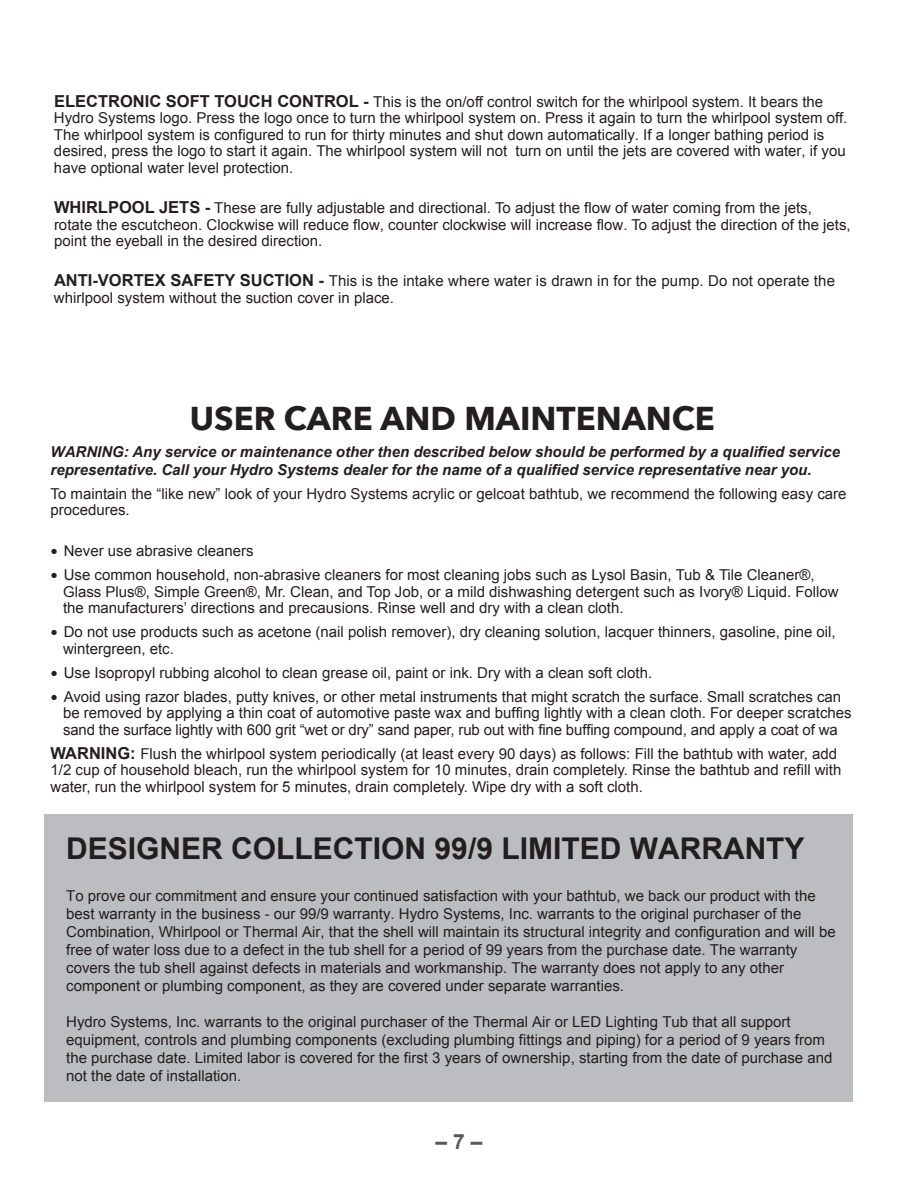
<style>
.page{position:relative;width:918px;height:1188px;background:#fff}
.page>*{position:absolute;margin:0;border:0;box-sizing:border-box;transform-origin:0 0}
.t1{font:700 33px "Avenir Next";color:#231f20}
.t2{font:700 30px "Arial";color:#221e1f}
.t3{font:700 21px "Arial";color:#57585a}
.t4{font:15px/16.5px "Arial";color:#231f20}
.t5{font:15px/18px "Arial";color:#221e1f}
.t6{font:italic 700 15px/18px "Arial";color:#231f20}
.s1{font-weight:700;font-size:16.5px}
.s2{font-size:21px}
</style>
<div class="page">
<div style="left:45px;top:814px;width:808px;height:288px;background:#bcbdc0"></div>
<p class="t4" style="left:54px;top:93px;width:795px"><span class="s1">ELECTRONIC SOFT TOUCH CONTROL -</span> This is the on/off control switch for the whirlpool system. It bears the Hydro Systems logo. Press the logo once to turn the whirlpool system on. Press it again to turn the whirlpool system off.<br>The whirlpool system is configured to run for thirty minutes and shut down automatically. If a longer bathing period is desired, press the logo to start it again. The whirlpool system will not turn on until the jets are covered with water, if you have optional water level protection.</p>
<p class="t4" style="left:54px;top:200px;width:798px"><span class="s1">WHIRLPOOL JETS -</span> These are fully adjustable and directional. To adjust the flow of water coming from the jets, rotate the escutcheon. Clockwise will reduce flow, counter clockwise will increase flow. To adjust the direction of the jets, point the eyeball in the desired direction.</p>
<p class="t4" style="left:54px;top:273px;width:783px"><span class="s1">ANTI-VORTEX SAFETY SUCTION -</span> This is the intake where water is drawn in for the pump. Do not operate the whirlpool system without the suction cover in place.</p>
<h1 class="t1" style="left:190px;top:390px;width:527px">USER CARE AND MAINTENANCE</h1>
<p class="t6" style="left:51px;top:443px;width:791px">WARNING: Any service or maintenance other then described below should be performed by a qualified service representative. Call your Hydro Systems dealer for the name of a qualified service representative near you.</p>
<p class="t4" style="left:51px;top:485px;width:798px">To maintain the “like new” look of your Hydro Systems acrylic or gelcoat bathtub, we recommend the following easy care procedures.</p>
<p class="t4" style="left:51px;top:543px;width:205px"><span class="s2">•</span> Never use abrasive cleaners</p>
<p class="t4" style="left:63px;top:567px;width:777px;text-indent:-12px"><span class="s2">•</span> Use common household, non-abrasive cleaners for most cleaning jobs such as Lysol Basin, Tub &amp; Tile Cleaner®,<br>Glass Plus®, Simple Green®, Mr. Clean, and Top Job, or a mild dishwashing detergent such as Ivory® Liquid. Follow the manufacturers’ directions and precausions. Rinse well and dry with a clean cloth.</p>
<p class="t4" style="left:63px;top:624px;width:774px;text-indent:-13px"><span class="s2">•</span> Do not use products such as acetone (nail polish remover), dry cleaning solution, lacquer thinners, gasoline, pine oil, wintergreen, etc.</p>
<p class="t4" style="left:51px;top:664px;width:603px"><span class="s2">•</span> Use Isopropyl rubbing alcohol to clean grease oil, paint or ink. Dry with a clean soft cloth.</p>
<p class="t4" style="left:63px;top:688px;width:790px;text-indent:-13px"><span class="s2">•</span> Avoid using razor blades, putty knives, or other metal instruments that might scratch the surface. Small scratches can be removed by applying a thin coat of automotive paste wax and buffing lightly with a clean cloth. For deeper scratches sand the surface lightly with 600 grit “wet or dry” sand paper, rub out with fine buffing compound, and apply a coat of wa</p>
<p class="t4" style="left:51px;top:745px;width:792px"><span class="s1">WARNING:</span> Flush the whirlpool system periodically (at least every 90 days) as follows: Fill the bathtub with water, add<br>1/2 cup of household bleach, run the whirlpool system for 10 minutes, drain completely. Rinse the bathtub and refill with water, run the whirlpool system for 5 minutes, drain completely. Wipe dry with a soft cloth.</p>
<h2 class="t2" style="left:66px;top:829px;width:740px">DESIGNER COLLECTION 99/9 LIMITED WARRANTY</h2>
<p class="t5" style="left:66px;top:887px;width:771px">To prove our commitment and ensure your continued satisfaction with your bathtub, we back our product with the best warranty in the business - our 99/9 warranty. Hydro Systems, Inc. warrants to the original purchaser of the Combination, Whirlpool or Thermal Air, that the shell will maintain its structural integrity and configuration and will be free of water loss due to a defect in the tub shell for a period of 99 years from the purchase date. The warranty covers the tub shell against defects in materials and workmanship. The warranty does not apply to any other component or plumbing component, as they are covered under separate warranties.</p>
<p class="t5" style="left:66px;top:1013px;width:768px">Hydro Systems, Inc. warrants to the original purchaser of the Thermal Air or LED Lighting Tub that all support equipment, controls and plumbing components (excluding plumbing fittings and piping) for a period of 9 years from the purchase date. Limited labor is covered for the first 3 years of ownership, starting from the date of purchase and not the date of installation.</p>
<h3 class="t3" style="left:436px;top:1128px;width:48px">– 7 –</h3>
</div>
